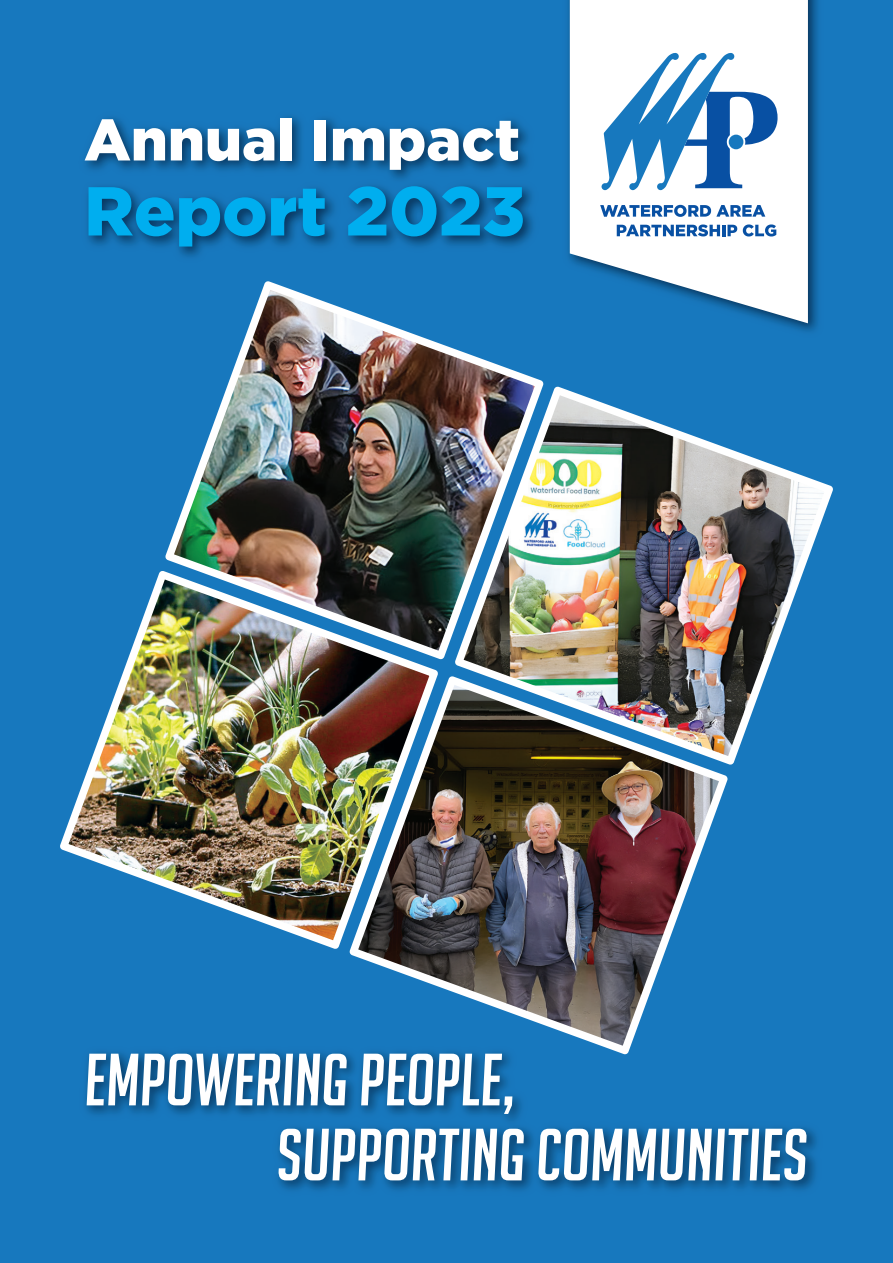
<style>
.page{position:relative;width:893px;height:1263px;background:#1778be}
.page>*{position:absolute;margin:0;border:0;box-sizing:border-box;transform-origin:0 0}
.t1{font:italic 72px/75px "Big Noodle Titling";color:#fff}
.t2{font:900 69px "Gotham";color:#00aeef}
.t3{font:900 58.5px "Gotham";color:#fff}
</style>
<div class="page">
<img style="left:568px;top:0;width:250px;height:332px">
<svg style="left:570px;top:0;width:238px;height:323px;background:#d7e6f2"></svg>
<svg style="left:600px;top:205px;width:165px;height:12px;background:#759dcb"></svg>
<svg style="left:617px;top:224px;width:120px;height:12px"></svg>
<svg style="left:743px;top:224px;width:33px;height:12px"></svg>
<svg style="left:601px;top:53px;width:176px;height:137px"></svg>
<img style="left:85px;top:1051px;width:732px;height:139px">
<img style="left:60px;top:571px;width:378px;height:378px">
<img style="left:165px;top:281px;width:378px;height:378px">
<img style="left:455px;top:387px;width:378px;height:378px">
<img style="left:350px;top:676px;width:378px;height:378px">
<p class="t3" style="left:84px;top:106px;width:437px">Annual Impact</p>
<p class="t2" style="left:84px;top:171px;width:442px">Report 2023</p>
<p class="t1" style="left:277px;top:1042px;width:533px;text-indent:-192px">EMPOWERING PEOPLE,<br>SUPPORTING COMMUNITIES</p>
</div>
